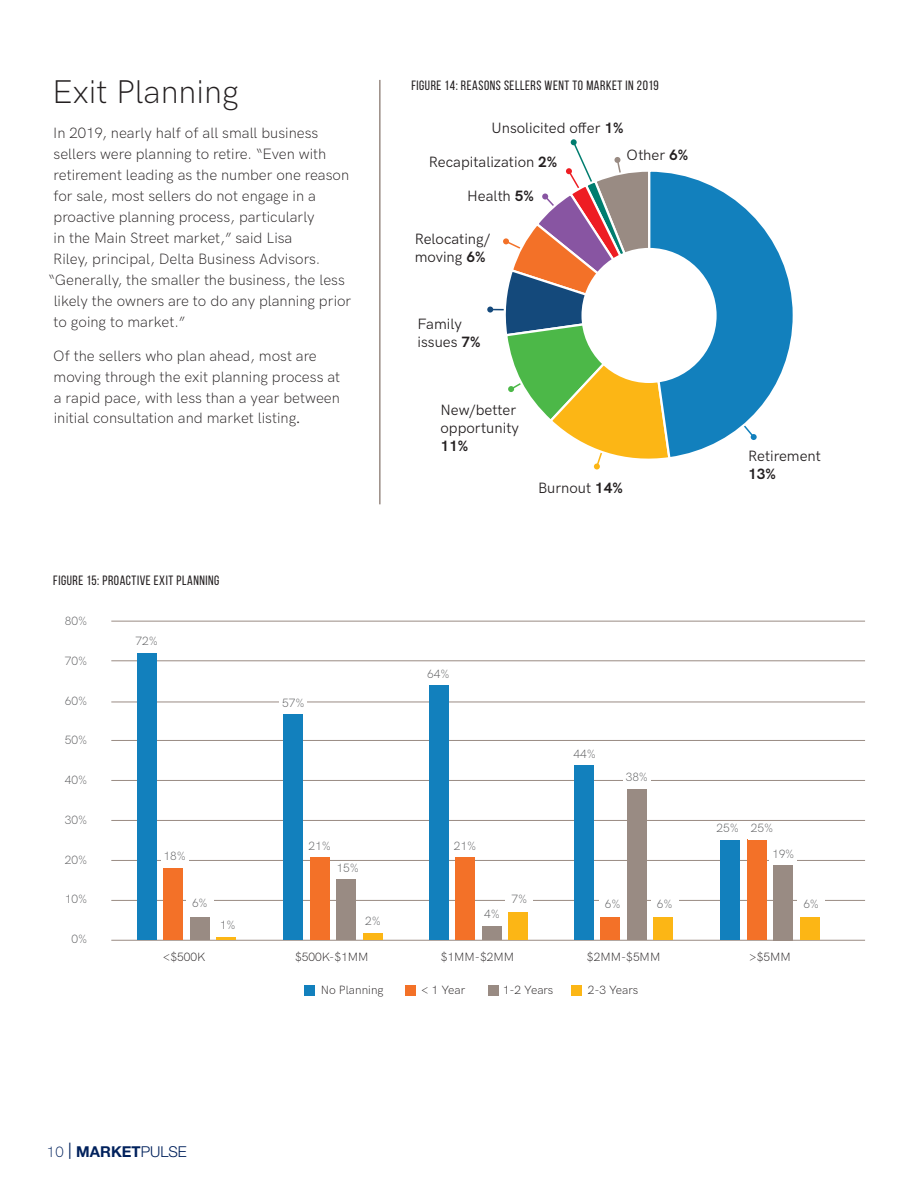
<style>
.page{position:relative;width:918px;height:1188px;background:#fff}
.page>*{position:absolute;margin:0;border:0;box-sizing:border-box;transform-origin:0 0}
.t1{font:300 33px "HK Grotesk";color:#231f20}
.t2{font:300 15px/20.5px "HK Grotesk";color:#231f20}
.body{font:15px/18px "HK Grotesk";color:#231f20}
.t3{font:700 15px "Helvetica Neue LT Std";color:#00215c}
.body-2{font:13.5px "Bebas Neue";letter-spacing:.04em;color:#231f20}
.body-3{font:300 12px "HK Grotesk";color:#57585a}
.body-4{font:300 12px "HK Grotesk";color:#231f20}
.s1{font-family:"Minion Pro";font-weight:400}
.s2{font-weight:700}
.s3{font-family:"HK Grotesk";font-weight:300}
.s4{font-family:"Bebas Neue";font-weight:400;font-size:20.7px}
.s5{font-weight:300}
</style>
<div class="page">
<hr style="left:111px;top:900px;width:754px;height:1px;background:#998b83">
<hr style="left:111px;top:940px;width:754px;height:1px;background:#998b83">
<hr style="left:379px;top:80px;width:2px;height:424px;background:#998b83">
<svg style="left:487px;top:139px;width:160px;height:330px"></svg>
<svg style="left:647px;top:171px;width:146px;height:288px"></svg>
<div style="left:581px;top:248px;width:136px;height:135px;background:#fff;border-radius:50%"></div>
<hr style="left:111px;top:660px;width:754px;height:1px;background:#998b83">
<hr style="left:111px;top:702px;width:754px;height:1px;background:#998b83">
<hr style="left:111px;top:860px;width:754px;height:1px;background:#998b83">
<hr style="left:111px;top:820px;width:754px;height:1px;background:#998b83">
<hr style="left:111px;top:780px;width:754px;height:1px;background:#998b83">
<hr style="left:111px;top:740px;width:754px;height:1px;background:#998b83">
<div style="left:163px;top:868px;width:20px;height:72px;background:#f37128"></div>
<div style="left:305px;top:985px;width:10px;height:10px;background:#1280bd"></div>
<div style="left:405px;top:985px;width:10px;height:10px;background:#f37128"></div>
<hr style="left:111px;top:621px;width:754px;height:1px;background:#998b83">
<div style="left:190px;top:917px;width:20px;height:23px;background:#998b83"></div>
<hr style="left:216px;top:936px;width:20px;height:4px;background:#fcb615">
<div style="left:137px;top:652px;width:20px;height:288px;background:#1280bd"></div>
<div style="left:310px;top:857px;width:20px;height:83px;background:#f37128"></div>
<div style="left:336px;top:879px;width:20px;height:61px;background:#998b83"></div>
<div style="left:363px;top:933px;width:20px;height:7px;background:#fcb615"></div>
<div style="left:283px;top:714px;width:20px;height:226px;background:#1280bd"></div>
<div style="left:455px;top:857px;width:20px;height:83px;background:#f37128"></div>
<div style="left:482px;top:926px;width:20px;height:14px;background:#998b83"></div>
<div style="left:508px;top:913px;width:20px;height:27px;background:#fcb615"></div>
<div style="left:429px;top:685px;width:19px;height:255px;background:#1280bd"></div>
<div style="left:600px;top:917px;width:20px;height:23px;background:#f37128"></div>
<div style="left:627px;top:790px;width:20px;height:150px;background:#998b83"></div>
<div style="left:654px;top:918px;width:19px;height:22px;background:#fcb615"></div>
<div style="left:574px;top:766px;width:20px;height:174px;background:#1280bd"></div>
<div style="left:747px;top:840px;width:20px;height:100px;background:#f37128"></div>
<div style="left:773px;top:864px;width:20px;height:76px;background:#998b83"></div>
<div style="left:800px;top:918px;width:20px;height:22px;background:#fcb615"></div>
<div style="left:720px;top:840px;width:20px;height:100px;background:#1280bd"></div>
<div style="left:488px;top:985px;width:10px;height:10px;background:#998b83"></div>
<div style="left:571px;top:985px;width:10px;height:10px;background:#fcb615"></div>
<div style="left:161px;top:852px;width:28px;height:16px;background:#fff"></div>
<div style="left:186px;top:898px;width:28px;height:18px;background:#fff"></div>
<div style="left:214px;top:921px;width:28px;height:16px;background:#fff"></div>
<div style="left:279px;top:698px;width:28px;height:16px;background:#fff"></div>
<div style="left:505px;top:894px;width:28px;height:16px;background:#fff"></div>
<div style="left:599px;top:900px;width:28px;height:15px;background:#fff"></div>
<div style="left:623px;top:772px;width:28px;height:16px;background:#fff"></div>
<div style="left:651px;top:900px;width:28px;height:15px;background:#fff"></div>
<div style="left:769px;top:849px;width:28px;height:16px;background:#fff"></div>
<div style="left:797px;top:900px;width:28px;height:15px;background:#fff"></div>
<p class="t1" style="left:52px;top:67px;width:188px">Exit Planning</p>
<p class="t2" style="left:53px;top:121px;width:267px">In 2019, nearly half of all small business</p>
<p class="t2" style="left:54px;top:142px;width:274px">sellers were planning to retire. “Even with</p>
<p class="t2" style="left:54px;top:163px;width:297px">retirement leading as the number one reason</p>
<p class="t2" style="left:53px;top:184px;width:264px">for sale, most sellers do not engage in a</p>
<p class="t2" style="left:54px;top:205px;width:263px">proactive planning process, particularly</p>
<p class="t2" style="left:54px;top:226px;width:240px">in the Main Street market,” said Lisa</p>
<p class="t2" style="left:53px;top:247px;width:269px">Riley, principal, Delta Business Advisors.</p>
<p class="t2" style="left:49px;top:268px;width:298px">“Generally, the smaller the business, the less</p>
<p class="t2" style="left:54px;top:289px;width:299px;line-height:21px">likely the owners are to do any planning prior to going to market.”</p>
<p class="t2" style="left:53px;top:344px;width:289px">Of the sellers who plan ahead, most are moving through the exit planning process at a rapid pace, with less than a year between initial consultation and market listing<span class="s1">.</span></p>
<p class="body-2" style="left:411px;top:78px;width:249px">FIGURE 14: REASONS SELLERS WENT TO MARKET IN 2019</p>
<p class="body" style="left:492px;top:118px;width:133px">Unsolicited offer <span class="s2">1%</span></p>
<p class="body" style="left:429px;top:152px;width:130px">Recapitalization <span class="s2">2%</span></p>
<p class="body" style="left:467px;top:186px;width:68px">Health <span class="s2">5%</span></p>
<p class="body" style="left:415px;top:228px;width:77px">Relocating/ moving <span class="s2">6%</span></p>
<p class="body" style="left:418px;top:313px;width:64px">Family issues <span class="s2">7%</span></p>
<p class="body" style="left:441px;top:400px;width:80px">New/better opportunity<br><span class="s2">11%</span></p>
<p class="body" style="left:627px;top:145px;width:63px">Other <span class="s2">6%</span></p>
<p class="body" style="left:538px;top:478px;width:86px">Burnout <span class="s2">14%</span></p>
<p class="body" style="left:748px;top:445px;width:74px">Retirement<br><span class="s2">13%</span></p>
<p class="body-2" style="left:53px;top:573px;width:168px">FIGURE 15: PROACTIVE EXIT PLANNING</p>
<p class="body-3" style="left:65px;top:612px;width:24px">80%</p>
<p class="body-3" style="left:65px;top:652px;width:24px">70%</p>
<p class="body-3" style="left:65px;top:691px;width:24px">60%</p>
<p class="body-3" style="left:65px;top:731px;width:24px">50%</p>
<p class="body-3" style="left:65px;top:771px;width:24px">40%</p>
<p class="body-3" style="left:65px;top:811px;width:24px">30%</p>
<p class="body-3" style="left:65px;top:850px;width:24px">20%</p>
<p class="body-3" style="left:65px;top:890px;width:24px">10%</p>
<p class="body-3" style="left:72px;top:930px;width:17px">0%</p>
<p class="body-4" style="left:163px;top:948px;width:44px">&lt;$500K</p>
<p class="body-3" style="left:136px;top:632px;width:24px">72%</p>
<p class="body-3" style="left:164px;top:847px;width:24px">18%</p>
<p class="body-3" style="left:192px;top:894px;width:17px">6%</p>
<p class="body-3" style="left:220px;top:916px;width:17px">1%</p>
<p class="body-3" style="left:282px;top:694px;width:24px">57%</p>
<p class="body-3" style="left:427px;top:665px;width:24px">64%</p>
<p class="body-3" style="left:574px;top:744px;width:24px">44%</p>
<p class="body-3" style="left:626px;top:768px;width:24px">38%</p>
<p class="body-3" style="left:309px;top:837px;width:24px">21%</p>
<p class="body-3" style="left:337px;top:859px;width:24px">15%</p>
<p class="body-3" style="left:365px;top:912px;width:17px">2%</p>
<p class="body-3" style="left:454px;top:837px;width:24px">21%</p>
<p class="body-3" style="left:484px;top:905px;width:17px">4%</p>
<p class="body-3" style="left:511px;top:890px;width:17px">7%</p>
<p class="body-3" style="left:605px;top:895px;width:17px">6%</p>
<p class="body-3" style="left:657px;top:895px;width:17px">6%</p>
<p class="body-3" style="left:717px;top:819px;width:24px">25%</p>
<p class="body-3" style="left:751px;top:819px;width:24px">25%</p>
<p class="body-3" style="left:772px;top:844px;width:24px">19%</p>
<p class="body-3" style="left:803px;top:895px;width:17px">6%</p>
<p class="body-4" style="left:295px;top:948px;width:75px">$500K-$1MM</p>
<p class="body-4" style="left:441px;top:948px;width:75px">$1MM-$2MM</p>
<p class="body-4" style="left:587px;top:948px;width:75px">$2MM-$5MM</p>
<p class="body-4" style="left:749px;top:948px;width:43px">&gt;$5MM</p>
<p class="body-4" style="left:321px;top:981px;width:64px">No Planning</p>
<p class="body-4" style="left:421px;top:981px;width:46px">&lt; 1 Year</p>
<p class="body-4" style="left:503px;top:981px;width:52px">1-2 Years</p>
<p class="body-4" style="left:588px;top:981px;width:52px">2-3 Years</p>
<p class="t3" style="left:46px;top:1142px;width:142px"><span class="s3">10</span> <span class="s4">|</span> MARKET<span class="s5">PULSE</span></p>
</div>
